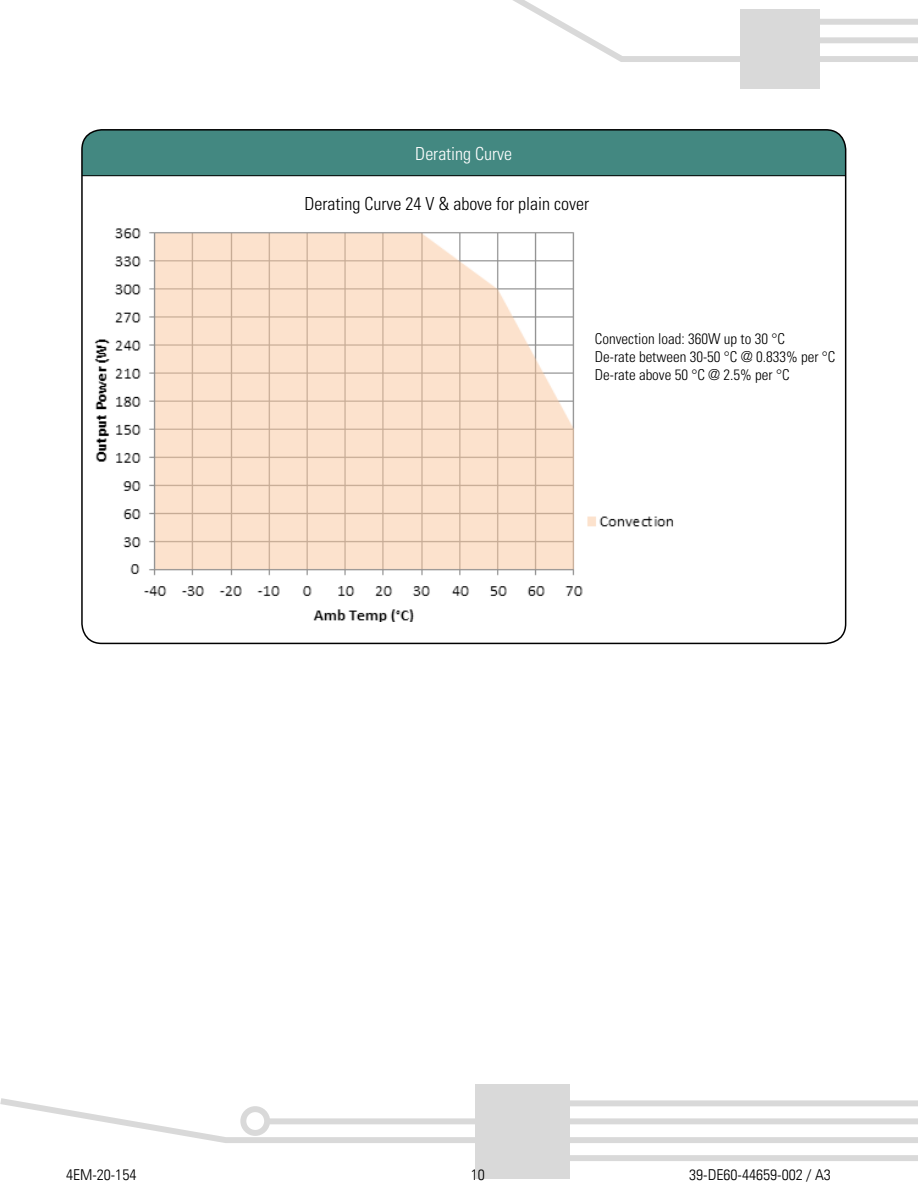
<style>
.page{position:relative;width:918px;height:1188px;background:#fff}
.page>*{position:absolute;margin:0;border:0;box-sizing:border-box;transform-origin:0 0}
.t1{font:300 condensed 18px "Univers LT Std";color:#000}
.t2{font:300 condensed 18px "Univers LT Std";color:#fff}
.t3{font:300 condensed 15px/18px "Univers LT Std";color:#000}
.t4{font:300 condensed 15px "Univers LT";color:#000;scale:1.06 1}
</style>
<div class="page">
<div style="left:740px;top:9px;width:80px;height:79px;background:#d9d9d9"></div>
<svg style="left:513px;top:0;width:405px;height:62px"></svg>
<div style="left:475px;top:1084px;width:95px;height:94px;background:#d9d9d9"></div>
<svg style="left:0;top:1098px;width:918px;height:45px"></svg>
<div style="left:564px;top:1155px;width:354px;height:6px;background:#d9d9d9"></div>
<div style="left:82px;top:130px;width:764px;height:46px;background:#438881"></div>
<img style="left:94px;top:228px;width:580px;height:394px">
<p class="t2" style="left:415px;top:142px;width:98px">Derating Curve</p>
<p class="t1" style="left:304px;top:193px;width:286px">Derating Curve 24 V &amp; above for plain cover</p>
<p class="t3" style="left:595px;top:329px;width:242px">Convection load: 360W up to 30 °C<br>De-rate between 30-50 °C @ 0.833% per °C<br>De-rate above 50 °C @ 2.5% per °C</p>
<p class="t4" style="left:66px;top:1165px;width:68px">4EM-20-154</p>
<p class="t4" style="left:471px;top:1165px;width:15px">10</p>
<p class="t4" style="left:689px;top:1165px;width:135px">39-DE60-44659-002 / A3</p>
</div>
